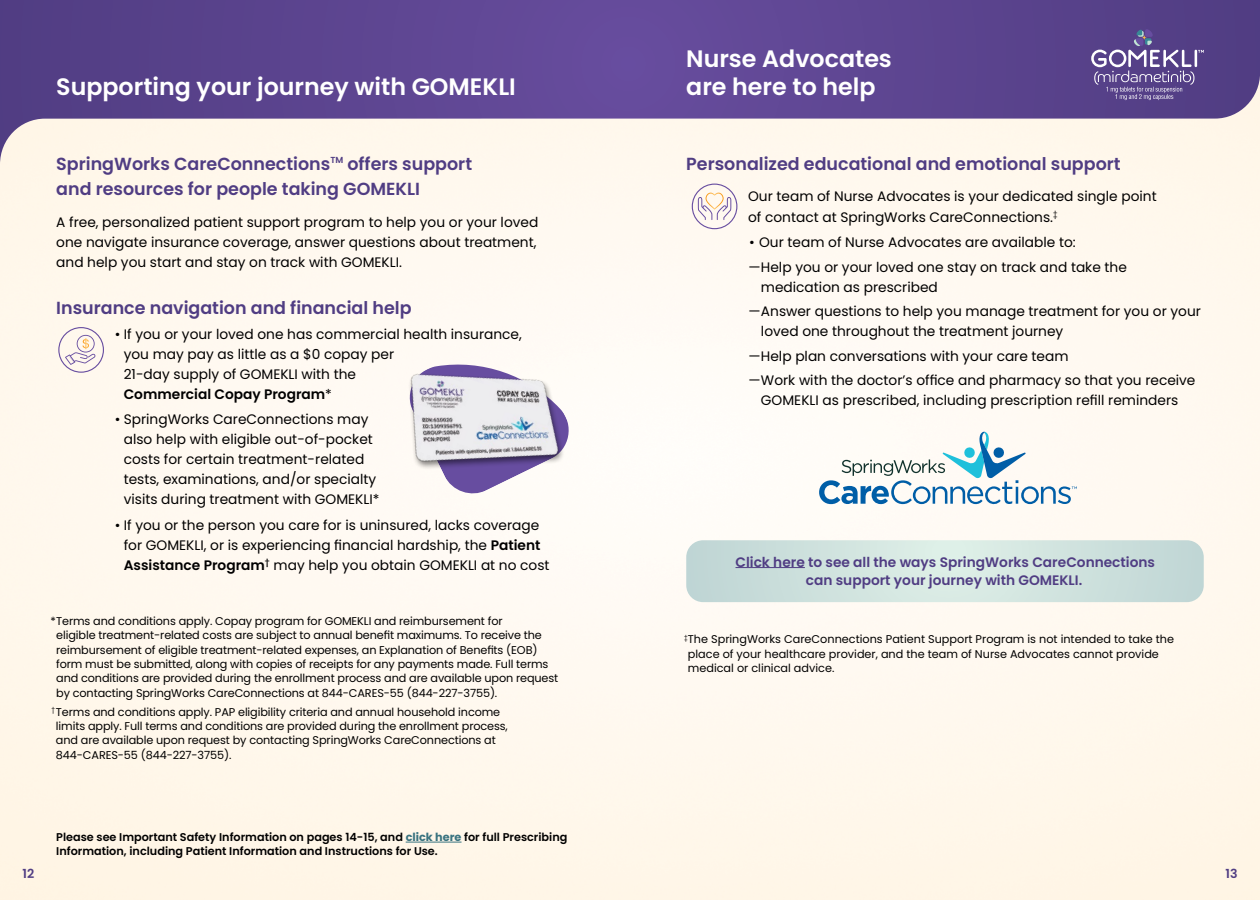
<style>
.page{position:relative;width:1260px;height:900px;background:#fff}
.page>*{position:absolute;margin:0;border:0;box-sizing:border-box;transform-origin:0 0}
.t1{font:600 23.75px/27.5px "Poppins";color:#fff}
.t2{font:600 17.5px/25px "Poppins";color:#503d83}
.t3{font:13.75px/20px "Poppins";color:#000}
.t4{font:600 13.75px/18.8px "Poppins";color:#503d83;text-align:center}
.t5{font:600 12.5px "Poppins";color:#503d83}
.t6{font:11.25px/14.4px "Poppins";letter-spacing:-.01em;color:#000}
.t7{font:600 11.25px/13.8px "Poppins";color:#000}
.s1{font-weight:600}
.s2{font-weight:700;color:#397380}
</style>
<div class="page">
<svg style="left:0;top:0;width:630px;height:165px;background:#8875a8"></svg>
<svg style="left:630px;top:0;width:630px;height:119px;background:#5e4691"></svg>
<svg style="left:1091px;top:29px;width:113px;height:71px;background:#6d5c98"></svg>
<hr style="left:406px;top:842px;width:56px;height:1px;background:#397380">
<svg style="left:58px;top:327px;width:46px;height:46px;background:#eadfe0"></svg>
<svg style="left:686px;top:540px;width:518px;height:62px;background:#cfe2dd"></svg>
<hr style="left:736px;top:567px;width:69px;height:1px;background:#503d83">
<svg style="left:692px;top:184px;width:45px;height:45px"></svg>
<svg style="left:819px;top:432px;width:258px;height:73px"></svg>
<img style="left:370px;top:315px;width:234px;height:201px">
<h1 class="t1" style="left:56px;top:73px;width:461px">Supporting your journey with GOMEKLI</h1>
<p class="t2" style="left:56px;top:152px;width:417px">SpringWorks CareConnections<sup>TM</sup> offers support and resources for people taking GOMEKLI</p>
<p class="t3" style="left:56px;top:212px;width:484px">A free, personalized patient support program to help you or your loved one navigate insurance coverage, answer questions about treatment, and help you start and stay on track with GOMEKLI.</p>
<p class="t2" style="left:56px;top:296px;width:357px">Insurance navigation and financial help</p>
<p class="t3" style="left:124px;top:324px;width:400px;text-indent:-9px">• If you or your loved one has commercial health insurance, you may pay as little as a $0 copay per<br>21-day supply of GOMEKLI with the<br><span class="s1">Commercial Copay Program</span>*</p>
<p class="t3" style="left:124px;top:410px;width:257px;text-indent:-9px">• SpringWorks CareConnections may also help with eligible out-of-pocket costs for certain treatment-related tests, examinations, and/or specialty visits during treatment with GOMEKLI*</p>
<p class="t3" style="left:124px;top:515px;width:427px;text-indent:-9px">• If you or the person you care for is uninsured, lacks coverage for GOMEKLI, or is experiencing financial hardship, the <span class="s1">Patient<br>Assistance Program</span><sup>†</sup> may help you obtain GOMEKLI at no cost</p>
<p class="t6" style="left:56px;top:614px;width:504px;text-indent:-6px">*Terms and conditions apply. Copay program for GOMEKLI and reimbursement for<br>eligible treatment-related costs are subject to annual benefit maximums. To receive the reimbursement of eligible treatment-related expenses, an Explanation of Benefits (EOB) form must be submitted, along with copies of receipts for any payments made. Full terms and conditions are provided during the enrollment process and are available upon request by contacting SpringWorks CareConnections at 844-CARES-55 (844-227-3755).</p>
<p class="t6" style="left:56px;top:705px;width:453px;text-indent:-4px"><sup>†</sup> Terms and conditions apply. PAP eligibility criteria and annual household income limits apply. Full terms and conditions are provided during the enrollment process, and are available upon request by contacting SpringWorks CareConnections at 844-CARES-55 (844-227-3755).</p>
<p class="t7" style="left:56px;top:830px;width:513px">Please see Important Safety Information on pages 14-15, and <span class="s2">click here</span> for full Prescribing<br>Information, including Patient Information and Instructions for Use.</p>
<h1 class="t1" style="left:686px;top:45px;width:207px">Nurse Advocates are here to help</h1>
<p class="t2" style="left:686px;top:152px;width:436px">Personalized educational and emotional support</p>
<p class="t3" style="left:748px;top:187px;width:410px">Our team of Nurse Advocates is your dedicated single point of contact at SpringWorks CareConnections.<sup>‡</sup></p>
<p class="t3" style="left:748px;top:230px;width:380px;line-height:24.5px">• Our team of Nurse Advocates are available to:<br>—Help you or your loved one stay on track and take the</p>
<p class="t3" style="left:748px;top:275px;width:454px;line-height:24.5px;text-indent:13px">medication as prescribed<br>—Answer questions to help you manage treatment for you or your</p>
<p class="t3" style="left:748px;top:319px;width:449px;line-height:24.5px;text-indent:13px">loved one throughout the treatment journey<br>—Help plan conversations with your care team<br>—Work with the doctor’s office and pharmacy so that you receive</p>
<p class="t3" style="left:761px;top:390px;width:419px">GOMEKLI as prescribed, including prescription refill reminders</p>
<p class="t4" style="left:736px;top:552px;width:421px">Click here to see all the ways SpringWorks CareConnections can support your journey with GOMEKLI.</p>
<p class="t6" style="left:688px;top:632px;width:488px;text-indent:-4px"><sup>‡</sup>The SpringWorks CareConnections Patient Support Program is not intended to take the place of your healthcare provider, and the team of Nurse Advocates cannot provide medical or clinical advice.</p>
<p class="t5" style="left:22px;top:866px;width:13px">12</p>
<p class="t5" style="left:1225px;top:866px;width:14px">13</p>
</div>
